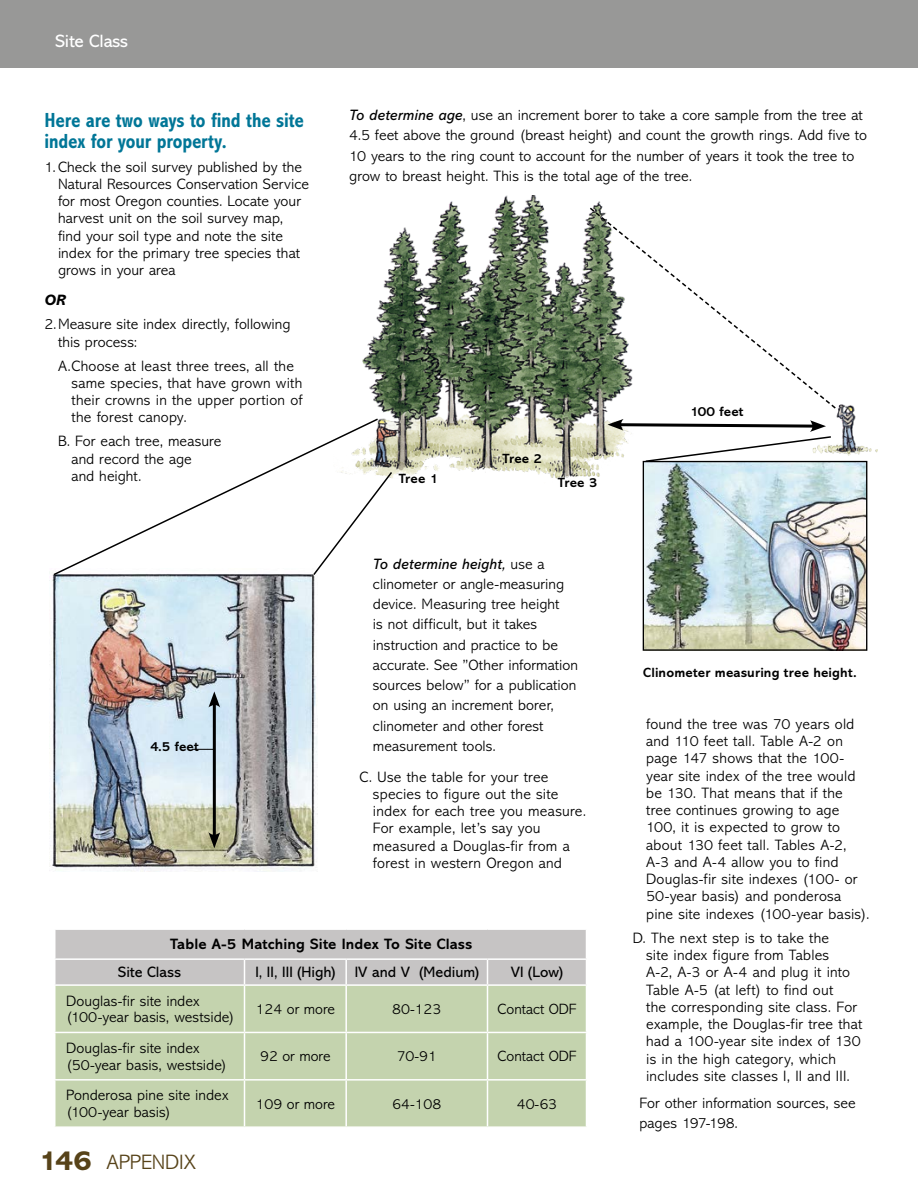
<style>
.page{position:relative;width:918px;height:1188px;background:#fff}
.page>*{position:absolute;margin:0;border:0;box-sizing:border-box;transform-origin:0 0}
.t1{font:300 21px "Abadi MT Std";letter-spacing:-.005em;color:#574319}
.t2{font:700 condensed 20.7px/21px "Abadi MT Std";color:#007697}
.t3{font:18px "Abadi MT Std";letter-spacing:-.01em;color:#fff}
.t4{font:300 15.15px/17.2px "Abadi MT Std";letter-spacing:.005em;color:#000}
.t5{font:15.15px "Abadi MT Std";letter-spacing:.005em;color:#000}
.t6{font:700 15.15px "Abadi MT Std";letter-spacing:.005em;color:#000}
.t7{font:italic 800 15.15px "Abadi MT Std";color:#000}
.t8{font:300 15px "Abadi MT Std";color:#000}
.t9{font:700 13.5px "Abadi MT Std";letter-spacing:.01em;color:#000}
.s1{font-weight:400;font-style:italic}
.s2{font-weight:800;font-size:28.5px}
</style>
<div class="page">
<div style="left:0;top:0;width:918px;height:68px;background:#989897"></div>
<img style="left:49px;top:577px;width:269px;height:294px">
<div style="left:56px;top:986px;width:530px;height:140px;background:#c4d3ae"></div>
<div style="left:55px;top:929px;width:531px;height:55px;background:#c6c4c4"></div>
<hr style="left:244px;top:986px;width:1px;height:46px;background:#fff">
<hr style="left:345px;top:986px;width:2px;height:46px;background:#fff">
<hr style="left:487px;top:986px;width:1px;height:46px;background:#fff">
<hr style="left:54px;top:1032px;width:190px;height:1px;background:#fff">
<hr style="left:244px;top:1032px;width:102px;height:1px;background:#fff">
<hr style="left:244px;top:1033px;width:1px;height:46px;background:#fff">
<hr style="left:346px;top:1032px;width:142px;height:1px;background:#fff">
<hr style="left:345px;top:1033px;width:2px;height:46px;background:#fff">
<hr style="left:488px;top:1032px;width:99px;height:1px;background:#fff">
<hr style="left:487px;top:1033px;width:1px;height:46px;background:#fff">
<hr style="left:54px;top:1079px;width:190px;height:2px;background:#fff">
<hr style="left:244px;top:1079px;width:102px;height:2px;background:#fff">
<hr style="left:244px;top:1081px;width:1px;height:45px;background:#fff">
<hr style="left:346px;top:1079px;width:142px;height:2px;background:#fff">
<hr style="left:345px;top:1081px;width:2px;height:45px;background:#fff">
<hr style="left:488px;top:1079px;width:99px;height:2px;background:#fff">
<hr style="left:487px;top:1081px;width:1px;height:45px;background:#fff">
<img style="left:362px;top:195px;width:516px;height:293px">
<svg style="left:52px;top:417px;width:328px;height:160px"></svg>
<svg style="left:312px;top:470px;width:82px;height:107px"></svg>
<svg style="left:192px;top:749px;width:21px;height:1px"></svg>
<svg style="left:867px;top:472px;width:1px;height:22px"></svg>
<img style="left:645px;top:463px;width:220px;height:186px">
<div style="left:643px;top:461px;width:224px;height:190px;border:1px solid #000"></div>
<svg style="left:588px;top:206px;width:249px;height:204px"></svg>
<svg style="left:608px;top:419px;width:225px;height:44px"></svg>
<hr style="left:213px;top:702px;width:3px;height:136px;background:#000">
<svg style="left:208px;top:691px;width:12px;height:17px"></svg>
<svg style="left:208px;top:832px;width:12px;height:16px"></svg>
<p class="t3" style="left:56px;top:31px;width:74px">Site Class</p>
<h2 class="t2" style="left:45px;top:110px;width:260px">Here are two ways to find the site index for your property.</h2>
<p class="t4" style="left:58px;top:158px;width:252px;text-indent:-13px">1.Check the soil survey published by the Natural Resources Conservation Service for most Oregon counties. Locate your harvest unit on the soil survey map, find your soil type and note the site index for the primary tree species that grows in your area</p>
<p class="t7" style="left:45px;top:292px;width:22px">OR</p>
<p class="t4" style="left:58px;top:316px;width:234px;text-indent:-13px">2.Measure site index directly, following this process:</p>
<p class="t4" style="left:72px;top:357px;width:232px;text-indent:-13px">A.Choose at least three trees, all the same species, that have grown with their crowns in the upper portion of the forest canopy.</p>
<p class="t4" style="left:72px;top:433px;width:151px;text-indent:-14px">B. For each tree, measure and record the age<br>and height.</p>
<p class="t4" style="left:349px;top:105px;width:519px;line-height:20.2px"><span class="s1">To determine age</span>, use an increment borer to take a core sample from the tree at 4.5 feet above the ground (breast height) and count the growth rings. Add five to 10 years to the ring count to account for the number of years it took the tree to grow to breast height. This is the total age of the tree.</p>
<p class="t9" style="left:399px;top:471px;width:41px">Tree 1</p>
<p class="t9" style="left:503px;top:450px;width:41px">Tree 2</p>
<p class="t9" style="left:558px;top:475px;width:41px">Tree 3</p>
<p class="t9" style="left:690px;top:404px;width:55px">100 feet</p>
<p class="t9" style="left:150px;top:739px;width:50px">4.5 feet</p>
<p class="t4" style="left:373px;top:554px;width:207px;line-height:20.2px"><span class="s1">To determine height,</span> use a clinometer or angle-measuring device. Measuring tree height<br>is not difficult, but it takes instruction and practice to be accurate. See ”Other information sources below” for a publication on using an increment borer, clinometer and other forest measurement tools.</p>
<p class="t4" style="left:373px;top:768px;width:215px;text-indent:-13px">C. Use the table for your tree species to figure out the site index for each tree you measure.<br>For example, let’s say you measured a Douglas-fir from a forest in western Oregon and</p>
<p class="t6" style="left:170px;top:936px;width:304px">Table A-5 Matching Site Index To Site Class</p>
<p class="t5" style="left:118px;top:964px;width:64px">Site Class</p>
<p class="t5" style="left:255px;top:964px;width:82px">I, II, III (High)</p>
<p class="t5" style="left:355px;top:964px;width:126px">IV and V (Medium)</p>
<p class="t5" style="left:511px;top:964px;width:54px">VI (Low)</p>
<p class="t4" style="left:66px;top:993px;width:170px;line-height:16.5px">Douglas-fir site index (100-year basis, westside)</p>
<p class="t8" style="left:256px;top:1001px;width:81px">124 or more</p>
<p class="t8" style="left:392px;top:1001px;width:51px">80-123</p>
<p class="t8" style="left:498px;top:1001px;width:80px">Contact ODF</p>
<p class="t4" style="left:66px;top:1040px;width:163px;line-height:16.5px">Douglas-fir site index (50-year basis, westside)</p>
<p class="t8" style="left:260px;top:1048px;width:72px">92 or more</p>
<p class="t8" style="left:397px;top:1048px;width:42px">70-91</p>
<p class="t8" style="left:498px;top:1048px;width:80px">Contact ODF</p>
<p class="t4" style="left:66px;top:1088px;width:164px;line-height:16.5px">Ponderosa pine site index (100-year basis)</p>
<p class="t8" style="left:256px;top:1096px;width:81px">109 or more</p>
<p class="t8" style="left:392px;top:1096px;width:51px">64-108</p>
<p class="t8" style="left:517px;top:1096px;width:42px">40-63</p>
<h1 class="t1" style="left:39px;top:1151px;width:159px"><span class="s2">146</span> APPENDIX</h1>
<p class="t9" style="left:643px;top:665px;width:215px">Clinometer measuring tree height.</p>
<p class="t4" style="left:646px;top:716px;width:225px">found the tree was 70 years old and 110 feet tall. Table A-2 on page 147 shows that the 100- year site index of the tree would be 130. That means that if the tree continues growing to age<br>100, it is expected to grow to about 130 feet tall. Tables A-2,<br>A-3 and A-4 allow you to find<br>Douglas-fir site indexes (100- or<br>50-year basis) and ponderosa pine site indexes (100-year basis).</p>
<p class="t4" style="left:646px;top:929px;width:218px;text-indent:-13px">D. The next step is to take the<br>site index figure from Tables<br>A-2, A-3 or A-4 and plug it into<br>Table A-5 (at left) to find out<br>the corresponding site class. For example, the Douglas-fir tree that had a 100-year site index of 130 is in the high category, which includes site classes I, II and III.</p>
<p class="t4" style="left:639px;top:1093px;width:218px;line-height:20.2px">For other information sources, see pages 197-198.</p>
</div>
